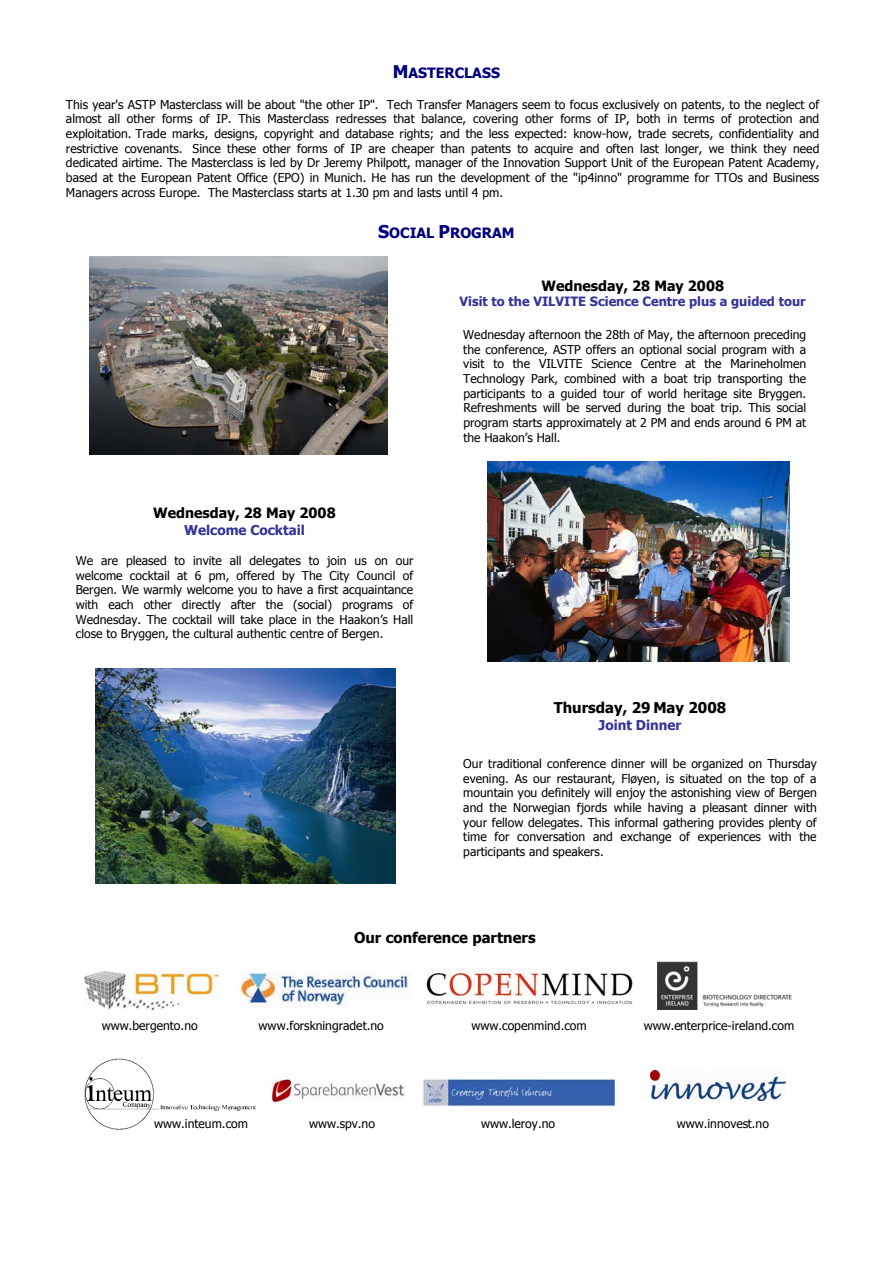
<style>
.page{position:relative;width:893px;height:1263px;background:#fff}
.page>*{position:absolute;margin:0;border:0;box-sizing:border-box;transform-origin:0 0}
.t1{font:700 14.85px "Tahoma";color:#000}
.t2{font:700 14.1px "Tahoma";color:#000}
.t3{font:700 14.1px "Tahoma";color:#000080}
.t4{font:700 13.5px "Tahoma";color:#33339a}
.t5{font:700 12.75px "Tahoma";color:#33339a}
.t6{font:12.15px/14.7px "Tahoma";color:#000;text-align:justify}
.s1{font-size:17.55px}
</style>
<div class="page">
<img style="left:84px;top:1058px;width:172px;height:72px">
<img style="left:488px;top:462px;width:302px;height:199px">
<img style="left:95px;top:668px;width:300px;height:215px">
<img style="left:89px;top:257px;width:299px;height:197px">
<img style="left:84px;top:971px;width:135px;height:39px">
<img style="left:239px;top:971px;width:172px;height:36px">
<img style="left:426px;top:968px;width:207px;height:37px">
<img style="left:657px;top:961px;width:134px;height:49px">
<img style="left:272px;top:1079px;width:133px;height:23px">
<img style="left:423px;top:1079px;width:191px;height:27px">
<img style="left:651px;top:1071px;width:134px;height:29px">
<p class="t3" style="left:393px;top:63px;width:109px"><span class="s1">M</span>ASTERCLASS</p>
<p class="t6" style="left:66px;top:96px;width:755px">This year's ASTP Masterclass will be about "the other IP". Tech Transfer Managers seem to focus exclusively on patents, to the neglect of almost all other forms of IP. This Masterclass redresses that balance, covering other forms of IP, both in terms of protection and exploitation. Trade marks, designs, copyright and database rights; and the less expected: know-how, trade secrets, confidentiality and restrictive covenants. Since these other forms of IP are cheaper than patents to acquire and often last longer, we think they need dedicated airtime. The Masterclass is led by Dr Jeremy Philpott, manager of the Innovation Support Unit of the European Patent Academy, based at the European Patent Office (EPO) in Munich. He has run the development of the "ip4inno" programme for TTOs and Business Managers across Europe. The Masterclass starts at 1.30 pm and lasts until 4 pm.</p>
<p class="t3" style="left:378px;top:223px;width:138px"><span class="s1">S</span>OCIAL <span class="s1">P</span>ROGRAM</p>
<p class="t2" style="left:542px;top:276px;width:184px">Wednesday, 28 May 2008</p>
<p class="t5" style="left:460px;top:293px;width:348px">Visit to the VILVITE Science Centre plus a guided tour</p>
<p class="t2" style="left:153px;top:503px;width:184px">Wednesday, 28 May 2008</p>
<p class="t4" style="left:184px;top:520px;width:122px">Welcome Cocktail</p>
<p class="t6" style="left:76px;top:552px;width:339px">We are pleased to invite all delegates to join us on our welcome cocktail at 6 pm, offered by The City Council of Bergen. We warmly welcome you to have a first acquaintance with each other directly after the (social) programs of Wednesday. The cocktail will take place in the Haakon’s Hall close to Bryggen, the cultural authentic centre of Bergen.</p>
<p class="t6" style="left:463px;top:327px;width:344px">Wednesday afternoon the 28th of May, the afternoon preceding the conference, ASTP offers an optional social program with a visit to the VILVITE Science Centre at the Marineholmen Technology Park, combined with a boat trip transporting the participants to a guided tour of world heritage site Bryggen.<br>Refreshments will be served during the boat trip. This social program starts approximately at 2 PM and ends around 6 PM at the Haakon’s Hall.</p>
<p class="t1" style="left:554px;top:698px;width:174px">Thursday, 29 May 2008</p>
<p class="t4" style="left:599px;top:715px;width:84px">Joint Dinner</p>
<p class="t6" style="left:463px;top:755px;width:355px">Our traditional conference dinner will be organized on Thursday evening. As our restaurant, Fløyen, is situated on the top of a mountain you definitely will enjoy the astonishing view of Bergen and the Norwegian fjords while having a pleasant dinner with your fellow delegates. This informal gathering provides plenty of time for conversation and exchange of experiences with the participants and speakers.</p>
<p class="t1" style="left:354px;top:927px;width:183px">Our conference partners</p>
<p class="t6" style="left:102px;top:1017px;width:97px">www.bergento.no</p>
<p class="t6" style="left:259px;top:1017px;width:127px">www.forskningradet.no</p>
<p class="t6" style="left:471px;top:1017px;width:117px">www.copenmind.com</p>
<p class="t6" style="left:644px;top:1017px;width:152px">www.enterprice-ireland.com</p>
<p class="t6" style="left:154px;top:1115px;width:95px">www.inteum.com</p>
<p class="t6" style="left:309px;top:1115px;width:67px">www.spv.no</p>
<p class="t6" style="left:481px;top:1115px;width:76px">www.leroy.no</p>
<p class="t6" style="left:677px;top:1115px;width:94px">www.innovest.no</p>
</div>
